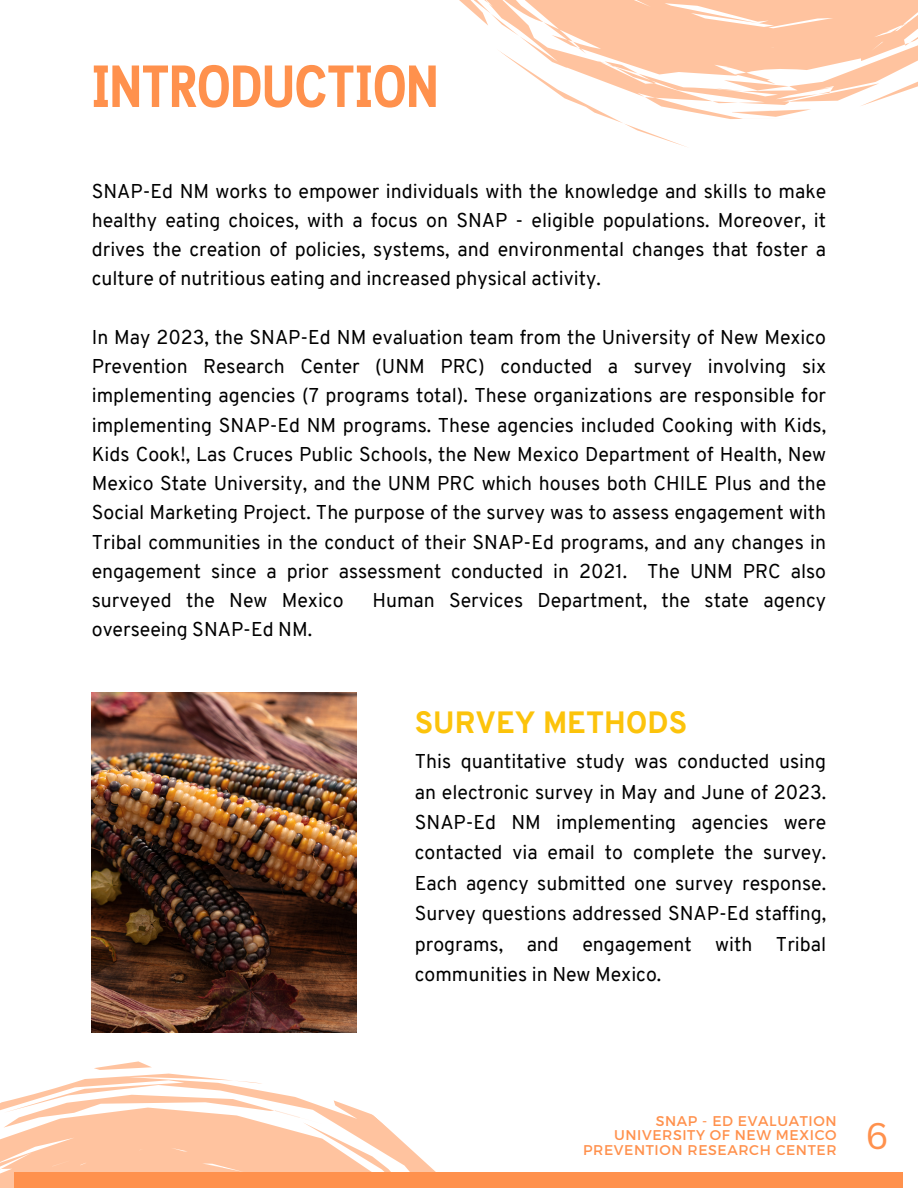
<style>
.page{position:relative;width:918px;height:1188px;background:#fff}
.page>*{position:absolute;margin:0;border:0;box-sizing:border-box;transform-origin:0 0}
.t1{font:700 59.25px "Cloud Cond";color:#ff914d}
.t2{font:36px "Canva Sans";color:#ff914d}
.t3{font:800 30px "Overpass";color:#fcc30b}
.t4{font:19.5px/29.2px "Overpass";color:#000;text-align:justify}
.t5{font:14.1px "Montserrat";letter-spacing:.045em;color:#ff914d}
</style>
<div class="page">
<svg style="left:459px;top:0;width:459px;height:147px"></svg>
<div style="left:15px;top:1173px;width:888px;height:15px;background:#ff914d"></div>
<img style="left:92px;top:693px;width:264px;height:179px">
<svg style="left:0;top:872px;width:744px;height:316px"></svg>
<h2 class="t1" style="left:92px;top:64px;width:348px">INTRODUCTION</h2>
<p class="t4" style="left:92px;top:178px;width:736px">SNAP-Ed NM works to empower individuals with the knowledge and skills to make healthy eating choices, with a focus on SNAP - eligible populations. Moreover, it drives the creation of policies, systems, and environmental changes that foster a culture of nutritious eating and increased physical activity.</p>
<h1 class="t4" style="left:92px;top:324px;width:736px">In May 2023, the SNAP-Ed NM evaluation team from the University of New Mexico Prevention Research Center (UNM PRC) conducted a survey involving six implementing agencies (7 programs total). These organizations are responsible for implementing SNAP-Ed NM programs. These agencies included Cooking with Kids, Kids Cook!, Las Cruces Public Schools, the New Mexico Department of Health, New Mexico State University, and the UNM PRC which houses both CHILE Plus and the Social Marketing Project. The purpose of the survey was to assess engagement with Tribal communities in the conduct of their SNAP-Ed programs, and any changes in engagement since a prior assessment conducted in 2021. The UNM PRC also surveyed the New Mexico</h1>
<h1 class="t4" style="left:372px;top:588px;width:455px">Human Services Department, the state agency</h1>
<h1 class="t4" style="left:92px;top:617px;width:222px">overseeing SNAP-Ed NM.</h1>
<h2 class="t3" style="left:415px;top:711px;width:274px">SURVEY METHODS</h2>
<h2 class="t4" style="left:415px;top:748px;width:413px;line-height:30.3px">This quantitative study was conducted using an electronic survey in May and June of 2023.<br>SNAP-Ed NM implementing agencies were contacted via email to complete the survey.<br>Each agency submitted one survey response.<br>Survey questions addressed SNAP-Ed staffing, programs, and engagement with Tribal communities in New Mexico.</h2>
<h2 class="t5" style="left:656px;top:1112px;width:182px">SNAP - ED EVALUATION</h2>
<p class="t5" style="left:614px;top:1126px;width:224px">UNIVERSITY OF NEW MEXICO</p>
<p class="t5" style="left:583px;top:1141px;width:255px">PREVENTION RESEARCH CENTER</p>
<p class="t2" style="left:865px;top:1111px;width:25px">6</p>
</div>
